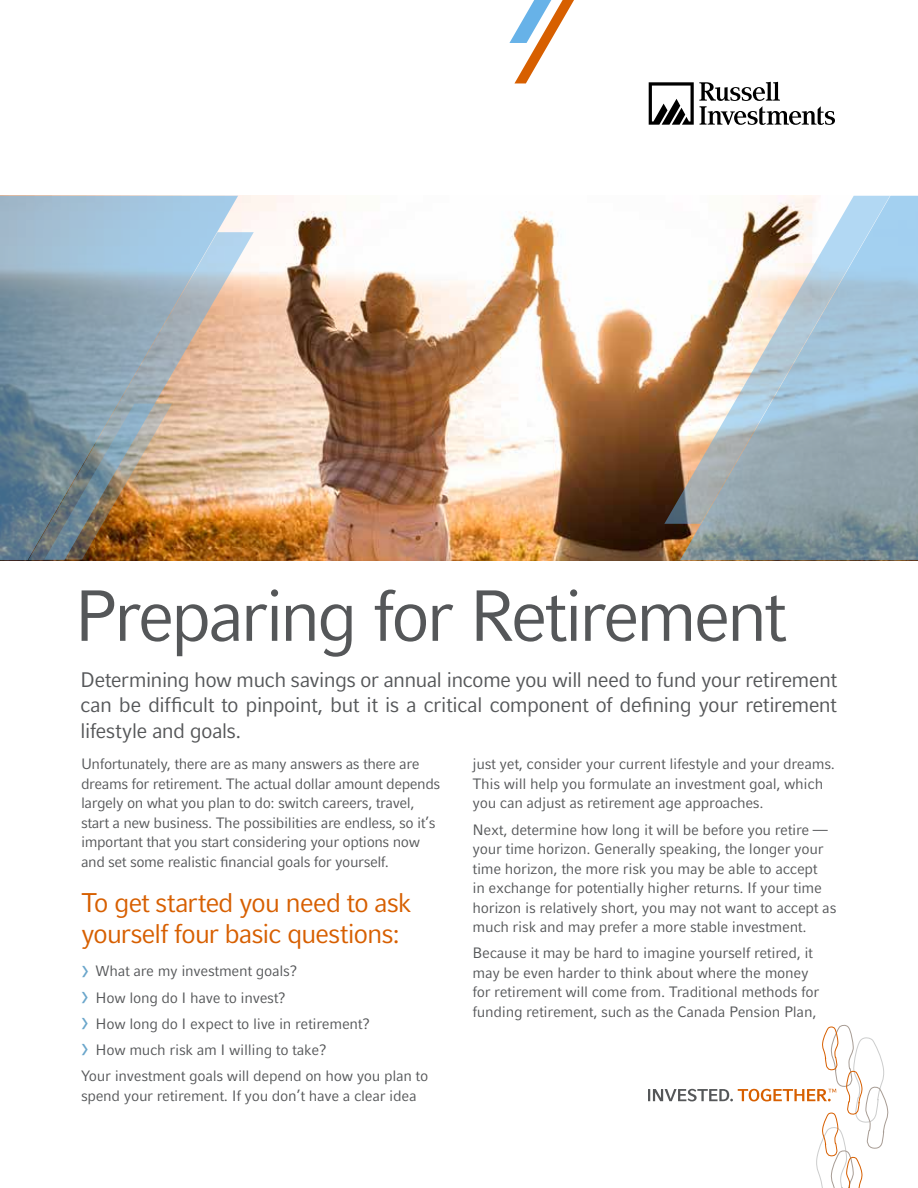
<style>
.page{position:relative;width:918px;height:1188px;background:#fff}
.page>*{position:absolute;margin:0;border:0;box-sizing:border-box;transform-origin:0 0}
.t1{font:72px "Compatil Fact LT Pro";letter-spacing:-.06em;color:#555759}
.t2{font:27px/31.5px "Compatil Fact LT Pro";letter-spacing:-.045em;color:#d75f00}
.t3{font:21px/25.5px "Compatil Fact LT Pro";letter-spacing:-.035em;color:#555759;text-align:justify}
.t4{font:15px/19.5px "Compatil Fact LT Pro";letter-spacing:-.02em;color:#555759}
.s1{font-size:27px;color:#6aa6cb}
.s2{font-weight:700;font-size:27px;color:#6aa6cb}
</style>
<div class="page">
<svg style="left:649px;top:82px;width:186px;height:43px"></svg>
<svg style="left:509px;top:0;width:65px;height:83px"></svg>
<svg style="left:648px;top:1024px;width:241px;height:164px"></svg>
<img style="left:238px;top:196px;width:442px;height:364px">
<svg style="left:0;top:196px;width:238px;height:364px;background:#87a5ba"></svg>
<svg style="left:680px;top:196px;width:238px;height:364px;background:#8ba3af"></svg>
<svg style="left:28px;top:232px;width:226px;height:328px;background:#afaca7"></svg>
<svg style="left:664px;top:196px;width:226px;height:328px"></svg>
<img style="left:44px;top:404px;width:128px;height:156px">
<h1 class="t1" style="left:73px;top:574px;width:715px">Preparing for Retirement</h1>
<h3 class="t3" style="left:80px;top:667px;width:758px">Determining how much savings or annual income you will need to fund your retirement can be difficult to pinpoint, but it is a critical component of defining your retirement lifestyle and goals.</h3>
<p class="t4" style="left:81px;top:754px;width:361px">Unfortunately, there are as many answers as there are dreams for retirement. The actual dollar amount depends largely on what you plan to do: switch careers, travel, start a new business. The possibilities are endless, so it’s important that you start considering your options now and set some realistic financial goals for yourself.</p>
<h2 class="t2" style="left:81px;top:887px;width:332px">To get started you need to ask yourself four basic questions:</h2>
<p class="t4" style="left:81px;top:958px;width:349px;line-height:26.2px"><span class="s1">›</span><span class="s2">›</span> What are my investment goals?<br><span class="s1">›</span><span class="s2">›</span> How long do I have to invest?<br><span class="s1">›</span><span class="s2">›</span> How long do I expect to live in retirement?<br><span class="s1">›</span><span class="s2">›</span> How much risk am I willing to take?<br>Your investment goals will depend on how you plan to</p>
<p class="t4" style="left:81px;top:1086px;width:337px">spend your retirement. If you don’t have a clear idea</p>
<p class="t4" style="left:473px;top:754px;width:364px">just yet, consider your current lifestyle and your dreams.<br>This will help you formulate an investment goal, which you can adjust as retirement age approaches.</p>
<p class="t4" style="left:473px;top:820px;width:365px">Next, determine how long it will be before you retire — your time horizon. Generally speaking, the longer your time horizon, the more risk you may be able to accept<br>in exchange for potentially higher returns. If your time horizon is relatively short, you may not want to accept as much risk and may prefer a more stable investment.</p>
<p class="t4" style="left:473px;top:943px;width:348px">Because it may be hard to imagine yourself retired, it may be even harder to think about where the money for retirement will come from. Traditional methods for funding retirement, such as the Canada Pension Plan,</p>
</div>
